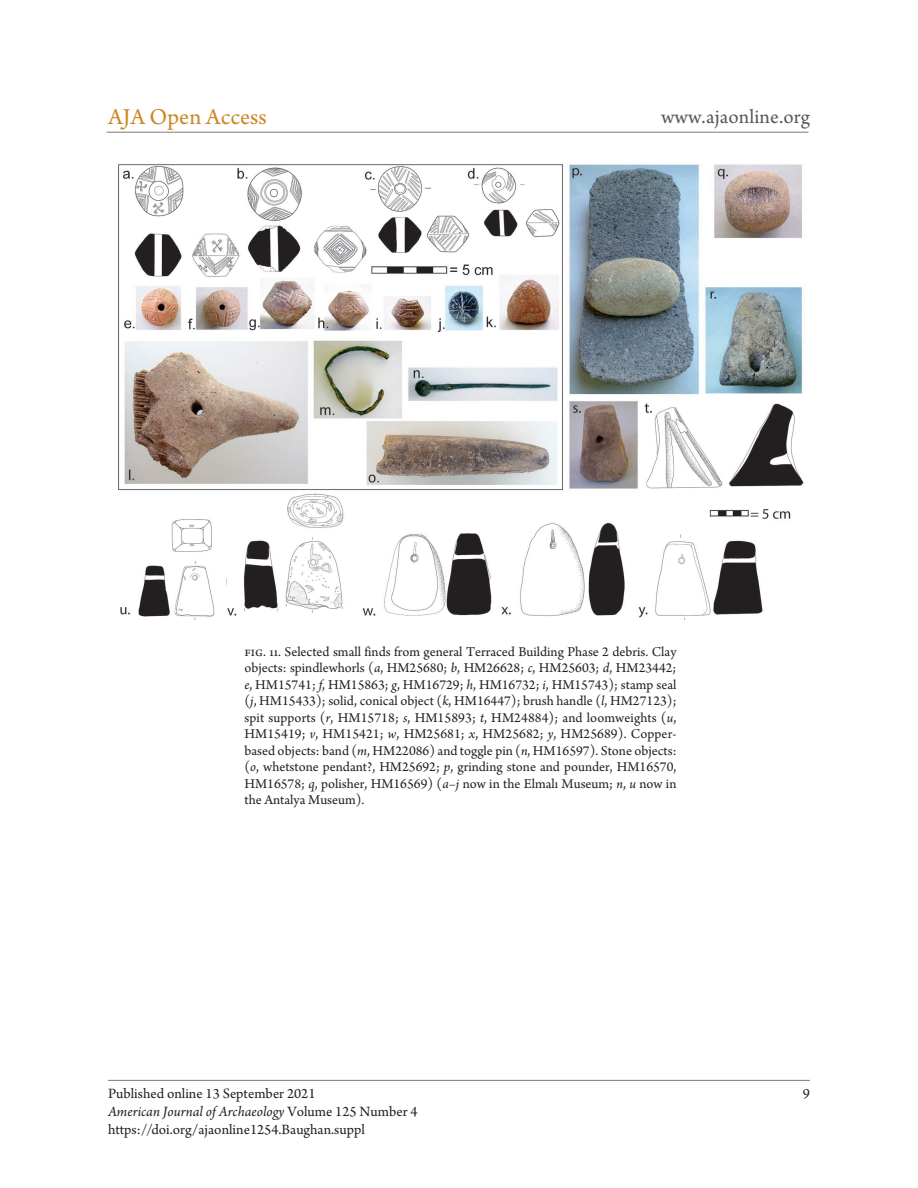
<style>
.page{position:relative;width:918px;height:1188px;background:#fff}
.page>*{position:absolute;margin:0;border:0;box-sizing:border-box;transform-origin:0 0}
.t1{font:24px "Arno Pro";color:#cc8624}
.t2{font:21px "Arno Pro";letter-spacing:.005em;color:#57585a}
.t3{font:15px/18px "Arno Pro";color:#231f20}
.AJAonline_fig_captio{font:14.25px/16.5px "Arno Pro";color:#231f20;text-align:justify}
.s1{font-style:italic}
</style>
<div class="page">
<hr style="left:108px;top:1080px;width:702px;height:1px;background:#787a7d">
<hr style="left:106px;top:132px;width:702px;height:1px;background:#787a7d">
<img style="left:118px;top:164px;width:686px;height:455px">
<h1 class="t1" style="left:108px;top:103px;width:160px">AJA Open Access</h1>
<h2 class="t2" style="left:661px;top:104px;width:150px">www.ajaonline.org</h2>
<p class="AJAonline_fig_captio" style="left:244px;top:644px;width:434px">fig. 11. Selected small finds from general Terraced Building Phase 2 debris. Clay objects: spindlewhorls (<span class="s1">a</span>, HM25680; <span class="s1">b</span>, HM26628; <span class="s1">c</span>, HM25603; <span class="s1">d</span>, HM23442; <span class="s1">e</span>, HM15741; <span class="s1">f</span>, HM15863; <span class="s1">g</span>, HM16729; <span class="s1">h</span>, HM16732; <span class="s1">i</span>, HM15743); stamp seal (<span class="s1">j</span>, HM15433); solid, conical object (<span class="s1">k</span>, HM16447); brush handle (<span class="s1">l</span>, HM27123); spit supports (<span class="s1">r</span>, HM15718; <span class="s1">s</span>, HM15893; <span class="s1">t</span>, HM24884); and loomweights (<span class="s1">u</span>, HM15419; <span class="s1">v</span>, HM15421; <span class="s1">w</span>, HM25681; <span class="s1">x</span>, HM25682; <span class="s1">y</span>, HM25689). Copper&shy;based objects: band (<span class="s1">m</span>, HM22086) and toggle pin (<span class="s1">n</span>, HM16597). Stone objects: (<span class="s1">o</span>, whetstone pendant?, HM25692; <span class="s1">p</span>, grinding stone and pounder, HM16570, HM16578; <span class="s1">q</span>, polisher, HM16569) (<span class="s1">a–j</span> now in the Elmalı Museum; <span class="s1">n</span>, <span class="s1">u</span> now in the Antalya Museum).</p>
<p class="t3" style="left:108px;top:1086px;width:209px">Published online 13 September 2021</p>
<p class="t3" style="left:803px;top:1086px;width:9px">9</p>
<p class="t3" style="left:108px;top:1104px;width:311px"><span class="s1">American Journal of Archaeology</span> Volume 125 Number 4 https://doi.org/ajaonline1254.Baughan.suppl</p>
</div>
